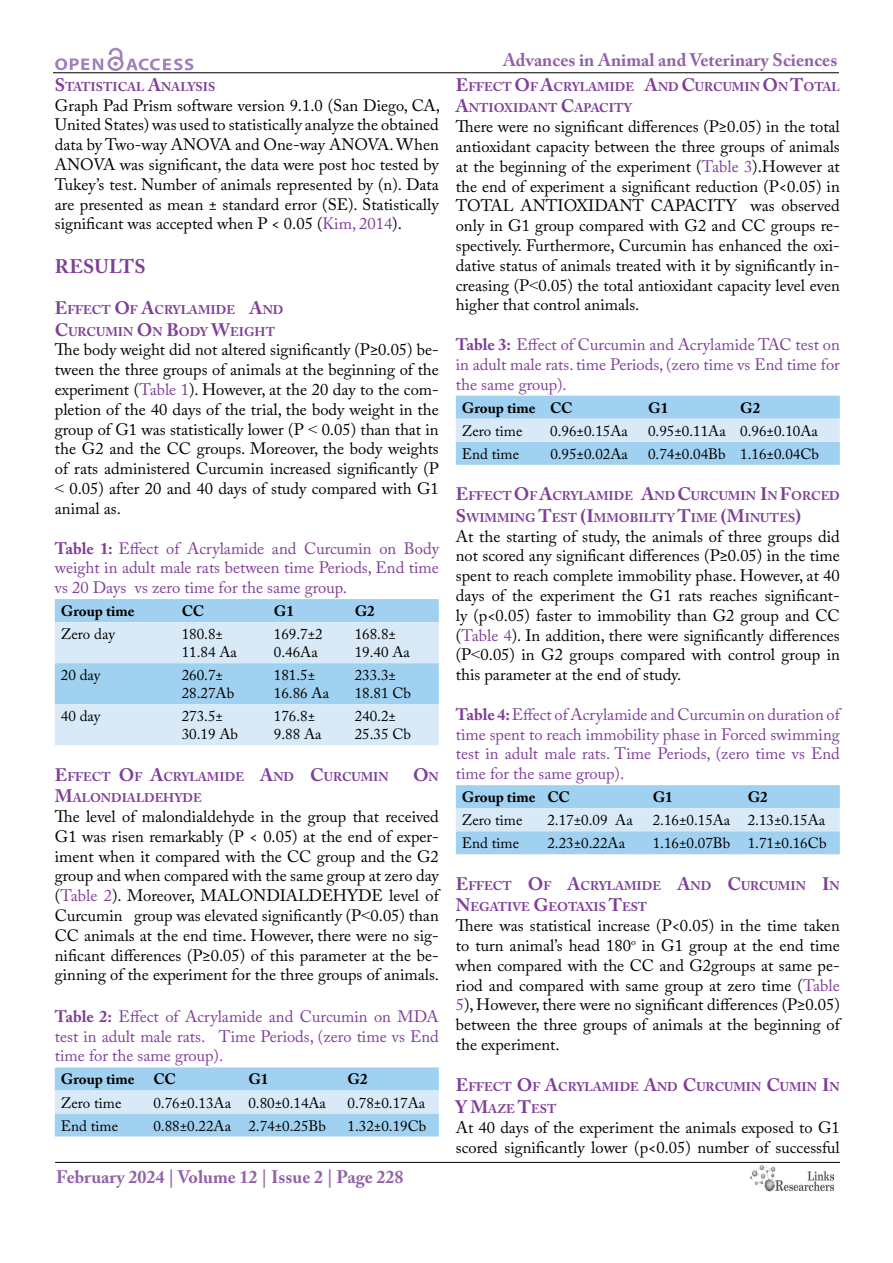
<style>
.page{position:relative;width:893px;height:1263px;background:#fff}
.page>*{position:absolute;margin:0;border:0;box-sizing:border-box;transform-origin:0 0}
.t1{font:700 19.5px "Adobe Caslon Pro";letter-spacing:.01em;color:#7f3f98}
.t2{font:700 18px "Adobe Caslon Pro";color:#9161a9}
.t3{font:700 18px "Adobe Caslon Pro";color:#7f3f98}
.t4{font:16.5px/19.8px "Adobe Caslon Pro";color:#000;text-align:justify}
.t5{font:16.5px/19.8px "Adobe Caslon Pro";color:#7f3f98;text-align:justify}
.t6{font:15px/18px "Adobe Caslon Pro";color:#000}
.t7{font:700 15px "Adobe Caslon Pro";color:#000}
.t8{font:700 12.6px/21.6px "Adobe Caslon Pro";color:#7f3f98}
.s1{font-size:18px}
.s2{color:#7f3f98}
.s3{font-family:"Times New Roman"}
.s4{font-weight:700}
.s5{font-size:12.6px}
</style>
<div class="page">
<hr style="left:53px;top:72px;width:786px;height:1px;background:#000">
<hr style="left:55px;top:1162px;width:785px;height:1px;background:#000">
<svg style="left:55px;top:48px;width:138px;height:23px"></svg>
<img style="left:750px;top:1166px;width:83px;height:26px">
<div style="left:55px;top:599px;width:384px;height:23px;background:#a1d1f0"></div>
<svg style="left:55px;top:622px;width:384px;height:123px;fill:#d8eaf8"></svg>
<svg style="left:55px;top:1067px;width:384px;height:69px"></svg>
<svg style="left:456px;top:396px;width:384px;height:69px"></svg>
<svg style="left:456px;top:785px;width:384px;height:69px"></svg>
<p class="t8" style="left:55px;top:76px;width:162px"><span class="s1">S</span>TATISTICAL <span class="s1">A</span>NALYSIS</p>
<p class="t4" style="left:55px;top:95px;width:387px">Graph Pad Prism software version 9.1.0 (San Diego, CA, United States) was used to statistically analyze the obtained data by Two-way ANOVA and One-way ANOVA. When ANOVA was significant, the data were post hoc tested by Tukey’s test. Number of animals represented by (n). Data are presented as mean ± standard error (SE). Statistically significant was accepted when P &lt; 0.05 (<span class="s2">Kim, 2014</span>).</p>
<p class="t1" style="left:55px;top:254px;width:92px">RESULTS</p>
<p class="t8" style="left:55px;top:299px;width:22px"><span class="s1">E</span>FFE</p>
<p class="t8" style="left:55px;top:299px;width:230px;text-indent:37px">CT <span class="s1">O</span>F <span class="s1">A</span>CRYLAMIDE <span class="s1">A</span>ND<br><span class="s1">C</span>URCUMIN <span class="s1">O</span>N <span class="s1">B</span>ODY <span class="s1">W</span>EIGHT</p>
<p class="t4" style="left:55px;top:340px;width:386px">The body weight did not altered significantly (P≥0.05) be&shy;tween the three groups of animals at the beginning of the experiment (<span class="s2">Table 1</span>). However, at the 20 day to the com&shy;pletion of the 40 days of the trial, the body weight in the group of G1 was statistically lower (P <span class="s3">˂</span> 0.05) than that in the G2 and the CC groups. Moreover, the body weights of rats administered Curcumin increased significantly (P <span class="s3">˂</span> 0.05) after 20 and 40 days of study compared with G1 animal as.</p>
<p class="t5" style="left:55px;top:538px;width:385px"><span class="s4">Table 1:</span> Effect of Acrylamide and Curcumin on Body weight in adult male rats between time Periods, End time vs 20 Days vs zero time for the same group.</p>
<p class="t7" style="left:61px;top:602px;width:75px">Group time</p>
<p class="t7" style="left:182px;top:602px;width:24px">CC</p>
<p class="t7" style="left:274px;top:602px;width:22px">G1</p>
<p class="t7" style="left:355px;top:602px;width:22px">G2</p>
<p class="t6" style="left:61px;top:625px;width:55px">Zero day</p>
<p class="t6" style="left:182px;top:625px;width:57px">180.8±<br>11.84 Aa</p>
<p class="t6" style="left:274px;top:625px;width:50px">169.7±2<br>0.46Aa</p>
<p class="t6" style="left:355px;top:625px;width:57px">168.8±<br>19.40 Aa</p>
<p class="t6" style="left:61px;top:666px;width:41px">20 day</p>
<p class="t6" style="left:182px;top:666px;width:54px">260.7±<br>28.27Ab</p>
<p class="t6" style="left:274px;top:666px;width:57px">181.5±<br>16.86 Aa</p>
<p class="t6" style="left:355px;top:666px;width:58px">233.3±<br>18.81 Cb</p>
<p class="t6" style="left:61px;top:707px;width:41px">40 day</p>
<p class="t6" style="left:182px;top:707px;width:58px">273.5±<br>30.19 Ab</p>
<p class="t6" style="left:274px;top:707px;width:49px">176.8±<br>9.88 Aa</p>
<p class="t6" style="left:355px;top:707px;width:58px">240.2±<br>25.35 Cb</p>
<p class="t8" style="left:55px;top:765px;width:22px"><span class="s1">E</span>FFE</p>
<p class="t8" style="left:92px;top:765px;width:298px">CT <span class="s1">O</span>F <span class="s1">A</span>CRYLAMIDE <span class="s1">A</span>ND <span class="s1">C</span>URCUMIN</p>
<p class="t3" style="left:413px;top:764px;width:27px">O<span class="s5">N</span></p>
<p class="t8" style="left:55px;top:787px;width:148px"><span class="s1">M</span>ALONDIALDEHYDE</p>
<p class="t4" style="left:55px;top:806px;width:386px">The level of malondialdehyde in the group that received G1 was risen remarkably (P &lt; 0.05) at the end of exper&shy;iment when it compared with the CC group and the G2 group and when compared with the same group at zero day (<span class="s2">Table 2</span>). Moreover, MALONDIALDEHYDE level of Curcumin group was elevated significantly (P<span class="s3">˂</span>0.05) than CC animals at the end time. However, there were no sig&shy;nificant differences (P≥0.05) of this parameter at the be&shy;ginning of the experiment for the three groups of animals.</p>
<p class="t5" style="left:55px;top:1006px;width:386px"><span class="s4">Table 2:</span> Effect of Acrylamide and Curcumin on MDA test in adult male rats. Time Periods, (zero time vs End time for the same group).</p>
<p class="t7" style="left:61px;top:1070px;width:116px">Group time CC</p>
<p class="t7" style="left:248px;top:1070px;width:22px">G1</p>
<p class="t7" style="left:348px;top:1070px;width:22px">G2</p>
<p class="t6" style="left:61px;top:1093px;width:62px">Zero time</p>
<p class="t6" style="left:153px;top:1093px;width:174px">0.76±0.13Aa 0.80±0.14Aa</p>
<p class="t6" style="left:348px;top:1093px;width:79px">0.78±0.17Aa</p>
<p class="t6" style="left:61px;top:1116px;width:59px">End time</p>
<p class="t6" style="left:153px;top:1116px;width:174px">0.88±0.22Aa 2.74±0.25Bb</p>
<p class="t6" style="left:348px;top:1116px;width:80px">1.32±0.19Cb</p>
<p class="t2" style="left:56px;top:1166px;width:349px">February 2024 | Volume 12 | Issue 2 | Page 228</p>
<p class="t2" style="left:503px;top:50px;width:336px">Advances in Animal and Veterinary Sciences</p>
<p class="t8" style="left:456px;top:76px;width:385px;text-indent:37px">CT <span class="s1">O</span>F <span class="s1">A</span>CRYLAMIDE <span class="s1">A</span>ND <span class="s1">C</span>URCUMIN <span class="s1">O</span>N <span class="s1">T</span>OTAL<br><span class="s1">A</span>NTIOXIDANT <span class="s1">C</span>APACITY</p>
<p class="t4" style="left:456px;top:117px;width:385px">There were no significant differences (P≥0.05) in the total antioxidant capacity between the three groups of animals at the beginning of the experiment (<span class="s2">Table 3</span>).However at the end of experiment a significant reduction (P&lt;0.05) in TOTAL ANTIOXIDANT CAPACITY was observed only in G1 group compared with G2 and CC groups re&shy;spectively. Furthermore, Curcumin has enhanced the oxi&shy;dative status of animals treated with it by significantly in&shy;creasing (P<span class="s3">˂</span>0.05) the total antioxidant capacity level even higher that control animals.</p>
<p class="t5" style="left:456px;top:334px;width:385px"><span class="s4">Table 3:</span> Effect of Curcumin and Acrylamide TAC test on in adult male rats. time Periods, (zero time vs End time for the same group).</p>
<p class="t7" style="left:462px;top:399px;width:112px">Group time CC</p>
<p class="t7" style="left:648px;top:399px;width:22px">G1</p>
<p class="t7" style="left:740px;top:399px;width:22px">G2</p>
<p class="t6" style="left:462px;top:422px;width:62px">Zero time</p>
<p class="t6" style="left:550px;top:422px;width:79px">0.96±0.15Aa</p>
<p class="t6" style="left:648px;top:422px;width:171px">0.95±0.11Aa 0.96±0.10Aa</p>
<p class="t6" style="left:462px;top:445px;width:59px">End time</p>
<p class="t6" style="left:550px;top:445px;width:79px">0.95±0.02Aa</p>
<p class="t6" style="left:648px;top:445px;width:172px">0.74±0.04Bb 1.16±0.04Cb</p>
<p class="t8" style="left:456px;top:485px;width:22px"><span class="s1">E</span>FFE</p>
<p class="t8" style="left:456px;top:76px;width:22px"><span class="s1">E</span>FFE</p>
<p class="t8" style="left:456px;top:485px;width:385px;text-indent:37px">CT <span class="s1">O</span>F <span class="s1">A</span>CRYLAMIDE <span class="s1">A</span>ND <span class="s1">C</span>URCUMIN <span class="s1">I</span>N <span class="s1">F</span>ORCED<br><span class="s1">S</span>WIMMING <span class="s1">T</span>EST <span class="s1">(I</span>MMOBILITY <span class="s1">T</span>IME <span class="s1">(M</span>INUTES<span class="s1">)</span></p>
<p class="t4" style="left:456px;top:526px;width:386px">At the starting of study, the animals of three groups did not scored any significant differences (P≥0.05) in the time spent to reach complete immobility phase. However, at 40 days of the experiment the G1 rats reaches significant&shy;ly (p&lt;0.05) faster to immobility than G2 group and CC (<span class="s2">Table 4</span>). In addition, there were significantly differences (P<span class="s3">˂</span>0.05) in G2 groups compared with control group in this parameter at the end of study.</p>
<p class="t5" style="left:456px;top:704px;width:385px"><span class="s4">Table 4:</span> Effect of Acrylamide and Curcumin on duration of time spent to reach immobility phase in Forced swimming test in adult male rats. Time Periods, (zero time vs End time for the same group).</p>
<p class="t7" style="left:462px;top:788px;width:109px">Group time CC</p>
<p class="t7" style="left:653px;top:788px;width:22px">G1</p>
<p class="t7" style="left:748px;top:788px;width:22px">G2</p>
<p class="t6" style="left:462px;top:811px;width:62px">Zero time</p>
<p class="t6" style="left:547px;top:811px;width:87px">2.17±0.09 Aa</p>
<p class="t6" style="left:653px;top:811px;width:174px">2.16±0.15Aa 2.13±0.15Aa</p>
<p class="t6" style="left:462px;top:834px;width:59px">End time</p>
<p class="t6" style="left:547px;top:834px;width:79px">2.23±0.22Aa</p>
<p class="t6" style="left:653px;top:834px;width:175px">1.16±0.07Bb 1.71±0.16Cb</p>
<p class="t8" style="left:456px;top:874px;width:22px"><span class="s1">E</span>FFE</p>
<p class="t8" style="left:456px;top:874px;width:385px;text-indent:37px">CT <span class="s1">O</span>F <span class="s1">A</span>CRYLAMIDE <span class="s1">A</span>ND <span class="s1">C</span>URCUMIN <span class="s1">I</span>N<br><span class="s1">N</span>EGATIVE <span class="s1">G</span>EOTAXIS <span class="s1">T</span>EST</p>
<p class="t4" style="left:456px;top:915px;width:385px">There was statistical increase (P&lt;0.05) in the time taken to turn animal’s head 180<sup>o</sup> in G1 group at the end time when compared with the CC and G2groups at same pe&shy;riod and compared with same group at zero time (<span class="s2">Table 5</span>), However, there were no significant differences (P≥0.05) between the three groups of animals at the beginning of the experiment.</p>
<p class="t8" style="left:456px;top:1076px;width:22px"><span class="s1">E</span>FFE</p>
<p class="t8" style="left:456px;top:1076px;width:385px;text-indent:37px">CT <span class="s1">O</span>F <span class="s1">A</span>CRYLAMIDE <span class="s1">A</span>ND <span class="s1">C</span>URCUMIN <span class="s1">C</span>UMIN <span class="s1">I</span>N<br><span class="s1">Y M</span>AZE <span class="s1">T</span>EST</p>
<p class="t4" style="left:456px;top:1117px;width:385px">At 40 days of the experiment the animals exposed to G1 scored significantly lower (p&lt;0.05) number of successful</p>
</div>
